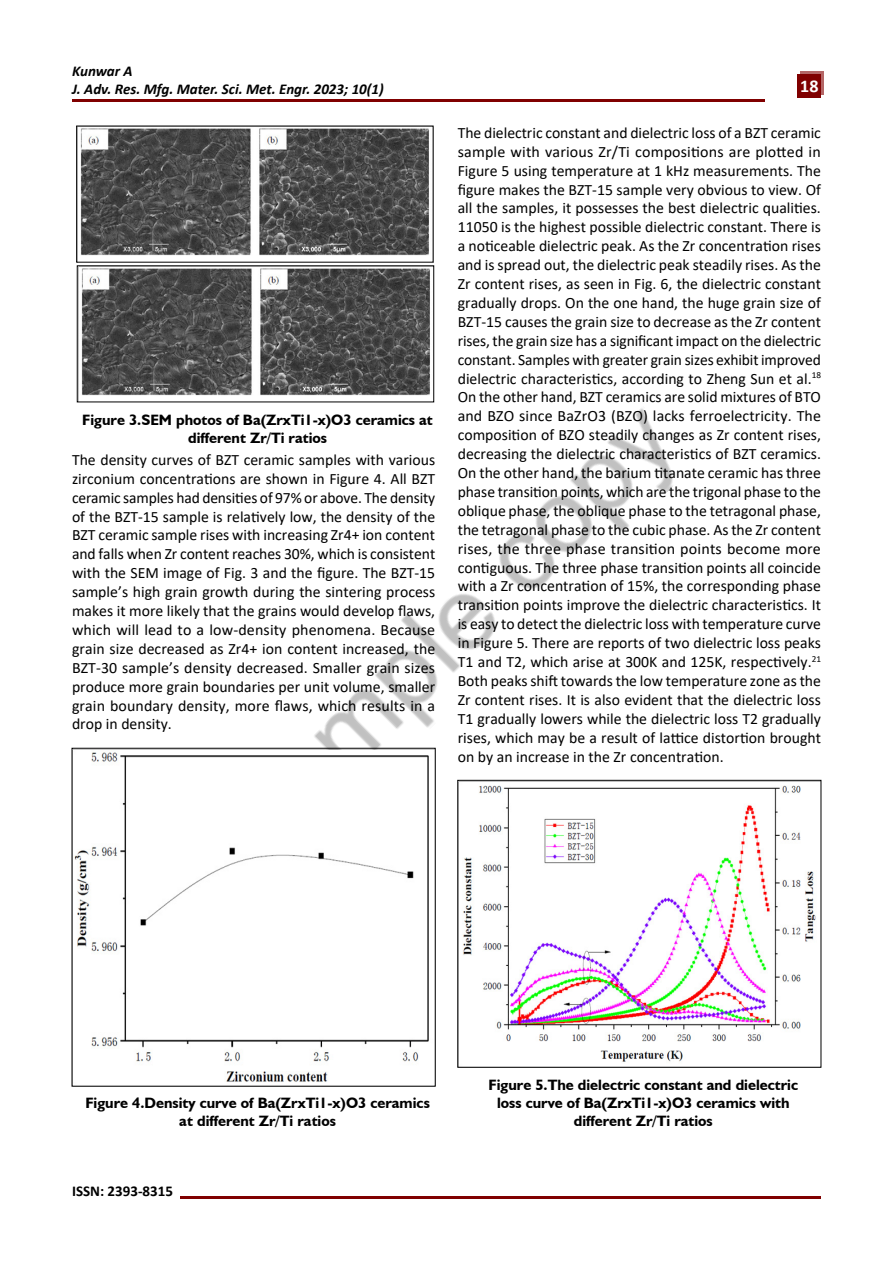
<style>
.page{position:relative;width:893px;height:1263px;background:#fff}
.page>*{position:absolute;margin:0;border:0;box-sizing:border-box;transform-origin:0 0}
.t1{font:700 18px "Calibri";color:#fff}
.t2{font:15.75px/18.9px "Calibri";color:#000;text-align:justify}
.t3{font:700 15px/18px "Humanist 521 BT";color:#000;text-align:center}
.t4{font:italic 700 15px/18px "Calibri";color:#000}
.t5{font:700 15px "Calibri";color:#000}
</style>
<div class="page">
<img style="left:193px;top:379px;width:504px;height:401px">
<div style="left:801px;top:71px;width:23px;height:23px;background:#b46666"></div>
<div style="left:798px;top:74px;width:23px;height:23px;background:#800000"></div>
<hr style="left:72px;top:100px;width:693px;height:2px;background:#800000">
<hr style="left:180px;top:1196px;width:641px;height:2px;background:#800000">
<img style="left:80px;top:128px;width:349px;height:128px">
<img style="left:81px;top:268px;width:351px;height:132px">
<img style="left:74px;top:750px;width:360px;height:332px">
<img style="left:463px;top:785px;width:353px;height:277px">
<div style="left:457px;top:780px;width:364px;height:288px;border:1px solid #000"></div>
<p class="t4" style="left:72px;top:61px;width:313px">Kunwar A<br>J. Adv. Res. Mfg. Mater. Sci. Met. Engr. 2023; 10(1)</p>
<p class="t3" style="left:82px;top:410px;width:352px">Figure 3.SEM photos of Ba(ZrxTi1-x)O3 ceramics at different Zr/Ti ratios</p>
<p class="t2" style="left:72px;top:450px;width:365px">The density curves of BZT ceramic samples with various zirconium concentrations are shown in Figure 4. All BZT ceramic samples had densities of 97% or above. The density of the BZT-15 sample is relatively low, the density of the BZT ceramic sample rises with increasing Zr4+ ion content and falls when Zr content reaches 30%, which is consistent with the SEM image of Fig. 3 and the figure. The BZT-15 sample’s high grain growth during the sintering process makes it more likely that the grains would develop flaws, which will lead to a low-density phenomena. Because grain size decreased as Zr4+ ion content increased, the BZT-30 sample’s density decreased. Smaller grain sizes produce more grain boundaries per unit volume, smaller grain boundary density, more flaws, which results in a drop in density.</p>
<p class="t1" style="left:800px;top:74px;width:20px">18</p>
<p class="t2" style="left:458px;top:123px;width:365px">The dielectric constant and dielectric loss of a BZT ceramic sample with various Zr/Ti compositions are plotted in Figure 5 using temperature at 1 kHz measurements. The figure makes the BZT-15 sample very obvious to view. Of all the samples, it possesses the best dielectric qualities.<br>11050 is the highest possible dielectric constant. There is a noticeable dielectric peak. As the Zr concentration rises and is spread out, the dielectric peak steadily rises. As the Zr content rises, as seen in Fig. 6, the dielectric constant gradually drops. On the one hand, the huge grain size of BZT-15 causes the grain size to decrease as the Zr content rises, the grain size has a significant impact on the dielectric constant. Samples with greater grain sizes exhibit improved dielectric characteristics, according to Zheng Sun et al.<sup>18<br></sup>On the other hand, BZT ceramics are solid mixtures of BTO and BZO since BaZrO3 (BZO) lacks ferroelectricity. The composition of BZO steadily changes as Zr content rises, decreasing the dielectric characteristics of BZT ceramics.<br>On the other hand, the barium titanate ceramic has three phase transition points, which are the trigonal phase to the oblique phase, the oblique phase to the tetragonal phase, the tetragonal phase to the cubic phase. As the Zr content rises, the three phase transition points become more contiguous. The three phase transition points all coincide with a Zr concentration of 15%, the corresponding phase transition points improve the dielectric characteristics. It is easy to detect the dielectric loss with temperature curve in Figure 5. There are reports of two dielectric loss peaks T1 and T2, which arise at 300K and 125K, respectively.<sup>21<br></sup>Both peaks shift towards the low temperature zone as the Zr content rises. It is also evident that the dielectric loss T1 gradually lowers while the dielectric loss T2 gradually rises, which may be a result of lattice distortion brought on by an increase in the Zr concentration.</p>
<p class="t3" style="left:85px;top:1094px;width:346px">Figure 4.Density curve of Ba(ZrxTi1-x)O3 ceramics at different Zr/Ti ratios</p>
<p class="t5" style="left:72px;top:1181px;width:103px">ISSN: 2393-8315</p>
<p class="t3" style="left:489px;top:1076px;width:311px">Figure 5.The dielectric constant and dielectric loss curve of Ba(ZrxTi1-x)O3 ceramics with different Zr/Ti ratios</p>
</div>
